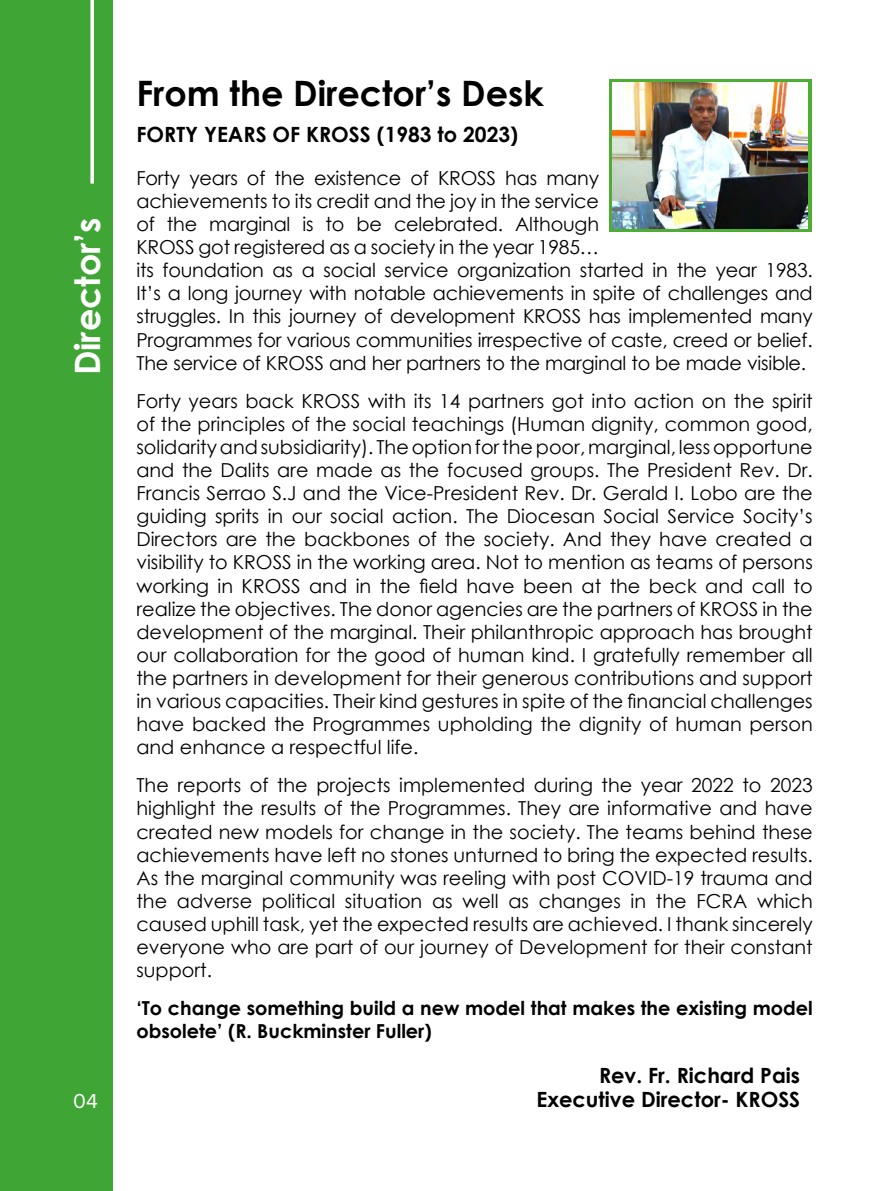
<style>
.page{position:relative;width:893px;height:1191px;background:#fff}
.page>*{position:absolute;margin:0;border:0;box-sizing:border-box;transform-origin:0 0}
.t1{font:700 35px "Century Gothic";color:#000}
.t2{font:700 35px "Century Gothic";color:#fff}
.t3{font:700 21px/24.5px "Century Gothic";color:#000;text-align:right}
.t4{font:21px "Proxima Nova";color:#fff}
.t5{font:19.25px/23.1px "Century Gothic";letter-spacing:-.01em;color:#000;text-align:justify}
.t6{font:700 19.25px/23.1px "Century Gothic";color:#000}
</style>
<div class="page">
<div style="left:609px;top:79px;width:202px;height:152px;background:#4ead33"></div>
<img style="left:612px;top:82px;width:196px;height:147px">
<div style="left:0;top:0;width:112px;height:1191px;background:#3fa535"></div>
<svg style="left:90px;top:0;width:4px;height:184px"></svg>
<h1 class="t2" style="left:61px;top:375px;width:159px;rotate:-90deg">Director’s</h1>
<p class="t4" style="left:73px;top:1091px;width:26px">04</p>
<h1 class="t1" style="left:136px;top:66px;width:409px">From the Director’s Desk</h1>
<p class="t3" style="left:136px;top:121px;width:383px">FORTY YEARS OF KROSS (1983 to 2023)</p>
<p class="t5" style="left:136px;top:166px;width:678px;text-align:left">Forty years of the existence of KROSS has many<br>achievements to its credit and the joy in the service<br>of the marginal is to be celebrated. Although<br>KROSS got registered as a society in the year 1985…<br>its foundation as a social service organization started in the year 1983.<br>It’s a long journey with notable achievements in spite of challenges and struggles. In this journey of development KROSS has implemented many Programmes for various communities irrespective of caste, creed or belief.<br>The service of KROSS and her partners to the marginal to be made visible.</p>
<p class="t5" style="left:136px;top:389px;width:678px">Forty years back KROSS with its 14 partners got into action on the spirit of the principles of the social teachings (Human dignity, common good, solidarity and subsidiarity). The option for the poor, marginal, less opportune and the Dalits are made as the focused groups. The President Rev. Dr.<br>Francis Serrao S.J and the Vice-President Rev. Dr. Gerald I. Lobo are the guiding sprits in our social action. The Diocesan Social Service Socity’s Directors are the backbones of the society. And they have created a visibility to KROSS in the working area. Not to mention as teams of persons working in KROSS and in the field have been at the beck and call to realize the objectives. The donor agencies are the partners of KROSS in the development of the marginal. Their philanthropic approach has brought our collaboration for the good of human kind. I gratefully remember all the partners in development for their generous contributions and support in various capacities. Their kind gestures in spite of the financial challenges have backed the Programmes upholding the dignity of human person and enhance a respectful life.</p>
<p class="t5" style="left:136px;top:773px;width:678px">The reports of the projects implemented during the year 2022 to 2023 highlight the results of the Programmes. They are informative and have created new models for change in the society. The teams behind these achievements have left no stones unturned to bring the expected results.<br>As the marginal community was reeling with post COVID-19 trauma and the adverse political situation as well as changes in the FCRA which caused uphill task, yet the expected results are achieved. I thank sincerely everyone who are part of our journey of Development for their constant support.</p>
<p class="t6" style="left:136px;top:995px;width:678px">‘To change something build a new model that makes the existing model obsolete’ (R. Buckminster Fuller)</p>
<p class="t3" style="left:536px;top:1061px;width:265px">Rev. Fr. Richard Pais<br>Executive Director- KROSS</p>
</div>
